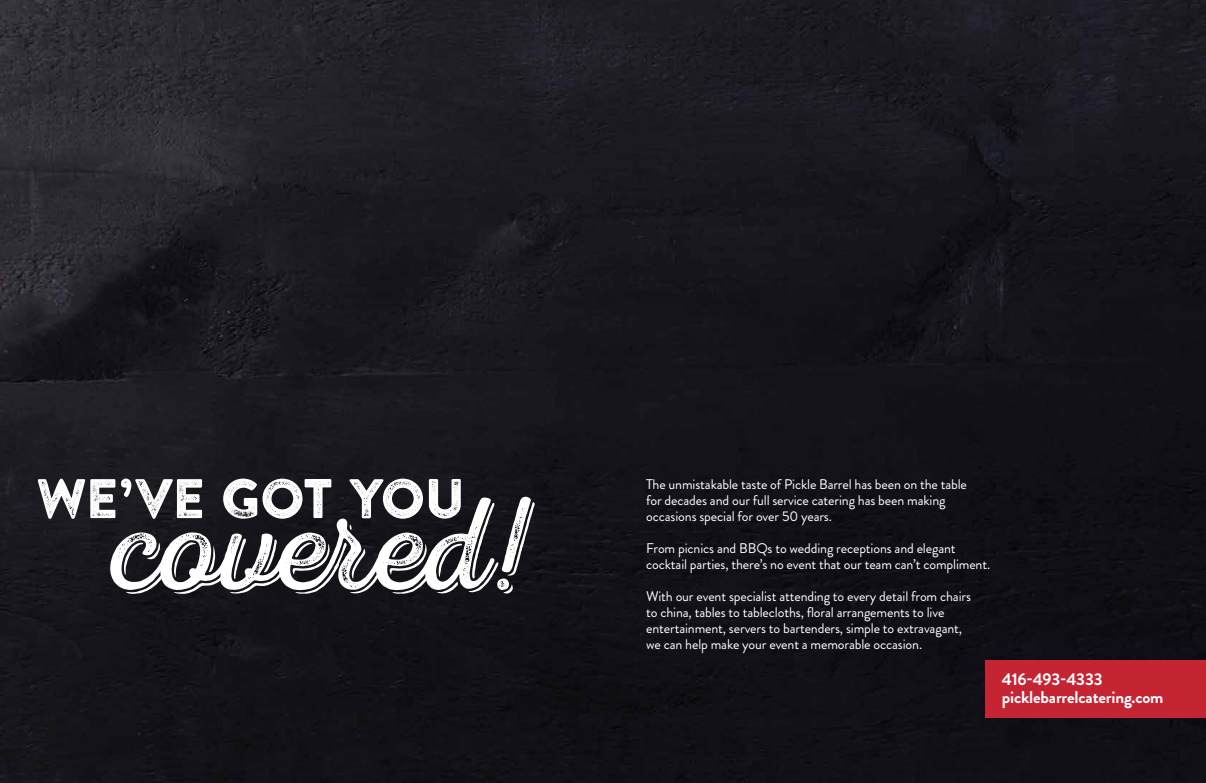
<style>
.page{position:relative;width:1206px;height:783px;background:#fff}
.page>*{position:absolute;margin:0;border:0;box-sizing:border-box;transform-origin:0 0}
.t1{font:132.4px "Nexa Rust Script L Shadow 02";letter-spacing:.005em;color:#fff}
.t2{font:55.6px "Brandon Printed Two";letter-spacing:-.05em;color:#fff}
.t3{font:700 17px/18px "Brandon Grotesque";letter-spacing:-.01em;color:#fff}
.t4{font:14px/16px "Brandon Grotesque";letter-spacing:-.01em;color:#fff}
</style>
<div class="page">
<img style="left:0;top:0;width:1206px;height:783px">
<div style="left:985px;top:661px;width:221px;height:57px;background:#c52433"></div>
<h2 class="t2" style="left:36px;top:463px;width:431px">WE’VE GOT YOU</h2>
<h1 class="t1" style="left:112px;top:466px;width:425px">covered!</h1>
<p class="t4" style="left:646px;top:476px;width:322px">The unmistakable taste of Pickle Barrel has been on the table for decades and our full service catering has been making occasions special for over 50 years.</p>
<p class="t4" style="left:646px;top:540px;width:346px">From picnics and BBQs to wedding receptions and elegant cocktail parties, there’s no event that our team can’t compliment.</p>
<p class="t4" style="left:646px;top:588px;width:326px">With our event specialist attending to every detail from chairs to china, tables to tablecloths, floral arrangements to live entertainment, servers to bartenders, simple to extravagant, we can help make your event a memorable occasion.</p>
<p class="t3" style="left:1002px;top:670px;width:163px">416-493-4333 picklebarrelcatering.com</p>
</div>
